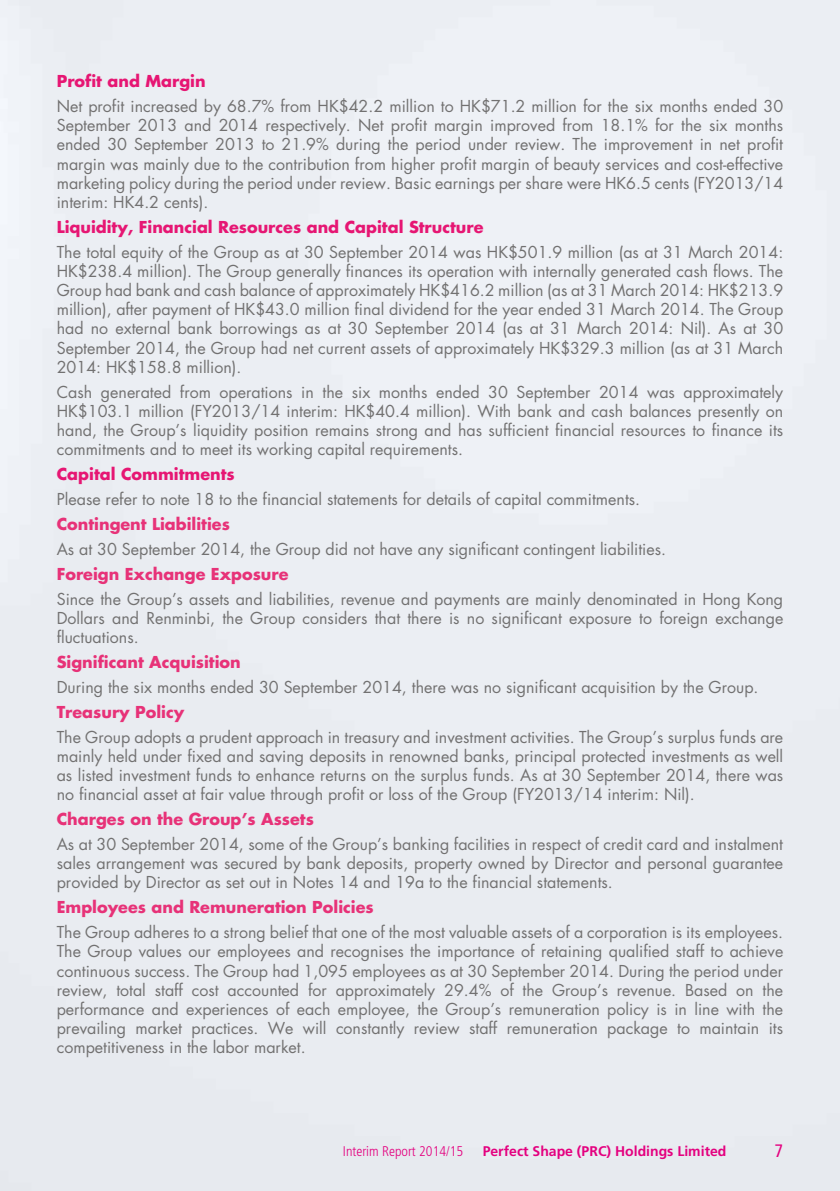
<style>
.page{position:relative;width:840px;height:1191px;background:#fff}
.page>*{position:absolute;margin:0;border:0;box-sizing:border-box;transform-origin:0 0}
.t1{font:condensed 18px "Frutiger LT Std";color:#e4007f}
.t2{font:16px/19.2px "Futura Std";color:#727171;text-align:justify}
.t3{font:700 16px "Futura Std";color:#e73278}
.t4{font:700 16px "Futura Std";color:#e61673}
.t5{font:700 14px "Frutiger LT Std";color:#e4007f}
.t6{font:300 condensed 14px "Frutiger LT Std";color:#e4007f}
</style>
<div class="page">
<p class="t4" style="left:57px;top:70px;width:150px">Profit and Margin</p>
<p class="t2" style="left:57px;top:97px;width:727px">Net profit increased by 68.7% from HK$42.2 million to HK$71.2 million for the six months ended 30<br>September 2013 and 2014 respectively. Net profit margin improved from 18.1% for the six months ended 30 September 2013 to 21.9% during the period under review. The improvement in net profit margin was mainly due to the contribution from higher profit margin of beauty services and cost-effective marketing policy during the period under review. Basic earnings per share were HK6.5 cents (FY2013/14 interim: HK4.2 cents).</p>
<p class="t4" style="left:57px;top:216px;width:428px">Liquidity, Financial Resources and Capital Structure</p>
<p class="t2" style="left:57px;top:242px;width:727px">The total equity of the Group as at 30 September 2014 was HK$501.9 million (as at 31 March 2014:<br>HK$238.4 million). The Group generally finances its operation with internally generated cash flows. The Group had bank and cash balance of approximately HK$416.2 million (as at 31 March 2014: HK$213.9 million), after payment of HK$43.0 million final dividend for the year ended 31 March 2014. The Group had no external bank borrowings as at 30 September 2014 (as at 31 March 2014: Nil). As at 30<br>September 2014, the Group had net current assets of approximately HK$329.3 million (as at 31 March 2014: HK$158.8 million).</p>
<p class="t2" style="left:57px;top:382px;width:727px">Cash generated from operations in the six months ended 30 September 2014 was approximately HK$103.1 million (FY2013/14 interim: HK$40.4 million). With bank and cash balances presently on hand, the Group’s liquidity position remains strong and has sufficient financial resources to finance its commitments and to meet its working capital requirements.</p>
<p class="t4" style="left:57px;top:463px;width:179px">Capital Commitments</p>
<p class="t2" style="left:57px;top:490px;width:584px">Please refer to note 18 to the financial statements for details of capital commitments.</p>
<p class="t3" style="left:57px;top:513px;width:174px">Contingent Liabilities</p>
<p class="t2" style="left:57px;top:539px;width:610px">As at 30 September 2014, the Group did not have any significant contingent liabilities.</p>
<p class="t3" style="left:57px;top:563px;width:233px">Foreign Exchange Exposure</p>
<p class="t2" style="left:57px;top:589px;width:727px">Since the Group’s assets and liabilities, revenue and payments are mainly denominated in Hong Kong Dollars and Renminbi, the Group considers that there is no significant exposure to foreign exchange fluctuations.</p>
<p class="t3" style="left:57px;top:651px;width:185px">Significant Acquisition</p>
<p class="t2" style="left:57px;top:677px;width:702px">During the six months ended 30 September 2014, there was no significant acquisition by the Group.</p>
<p class="t3" style="left:57px;top:701px;width:129px">Treasury Policy</p>
<p class="t2" style="left:57px;top:727px;width:727px">The Group adopts a prudent approach in treasury and investment activities. The Group’s surplus funds are mainly held under fixed and saving deposits in renowned banks, principal protected investments as well as listed investment funds to enhance returns on the surplus funds. As at 30 September 2014, there was no financial asset at fair value through profit or loss of the Group (FY2013/14 interim: Nil).</p>
<p class="t3" style="left:57px;top:808px;width:258px">Charges on the Group’s Assets</p>
<p class="t2" style="left:57px;top:834px;width:727px">As at 30 September 2014, some of the Group’s banking facilities in respect of credit card and instalment sales arrangement was secured by bank deposits, property owned by Director and personal guarantee provided by Director as set out in Notes 14 and 19a to the financial statements.</p>
<p class="t3" style="left:57px;top:896px;width:318px">Employees and Remuneration Policies</p>
<p class="t2" style="left:57px;top:922px;width:727px">The Group adheres to a strong belief that one of the most valuable assets of a corporation is its employees.<br>The Group values our employees and recognises the importance of retaining qualified staff to achieve continuous success. The Group had 1,095 employees as at 30 September 2014. During the period under review, total staff cost accounted for approximately 29.4% of the Group’s revenue. Based on the performance and experiences of each employee, the Group’s remuneration policy is in line with the prevailing market practices. We will constantly review staff remuneration package to maintain its competitiveness in the labor market.</p>
<p class="t6" style="left:343px;top:1143px;width:122px">Interim Report 2014/15</p>
<p class="t5" style="left:482px;top:1143px;width:245px">Perfect Shape (PRC) Holdings Limited</p>
<p class="t1" style="left:774px;top:1140px;width:10px">7</p>
</div>
